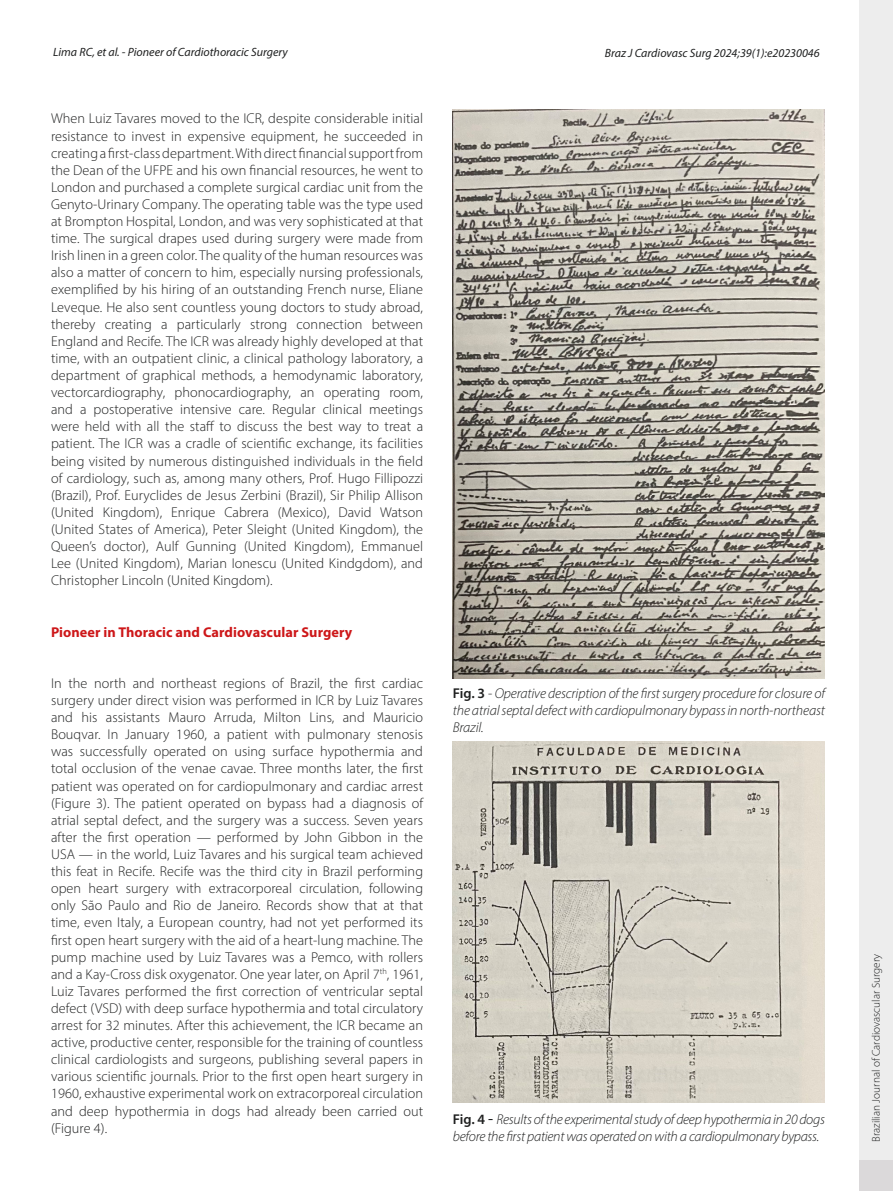
<style>
.page{position:relative;width:893px;height:1191px;background:#fff}
.page>*{position:absolute;margin:0;border:0;box-sizing:border-box;transform-origin:0 0}
.t1{font:300 14.25px/17.1px "Myriad Pro";letter-spacing:.005em;color:#1f2020;text-align:justify}
.t2{font:italic 300 14.25px/17.1px "Myriad Pro";letter-spacing:-.02em;color:#1f2020;text-align:justify}
.t3{font:700 14.25px "Myriad Pro";letter-spacing:.005em;color:#cd1719}
.t4{font:italic 12px "Myriad Pro";color:#1f2020}
.t5{font:300 11.25px "Myriad Pro";color:#1f2020}
.s1{font-weight:600;font-style:normal}
.s2{font-style:normal}
.s3{font-weight:400;font-style:normal;font-size:16.5px}
</style>
<div class="page">
<hr style="left:0;top:1161px;width:1px;height:30px;background:#dbd9da">
<div style="left:859px;top:0;width:34px;height:1189px;background:#ededed"></div>
<div style="left:859px;top:1160px;width:34px;height:31px;background:#dbd9da"></div>
<img style="left:453px;top:109px;width:372px;height:569px">
<img style="left:453px;top:741px;width:372px;height:361px">
<p class="t4" style="left:53px;top:45px;width:236px">Lima RC, et al. - Pioneer of Cardiothoracic Surgery</p>
<p class="t4" style="left:605px;top:45px;width:216px">Braz J Cardiovasc Surg 2024;39(1):e20230046</p>
<p class="t1" style="left:51px;top:110px;width:374px">When Luiz Tavares moved to the ICR, despite considerable initial resistance to invest in expensive equipment, he succeeded in creating a first-class department. With direct financial support from the Dean of the UFPE and his own financial resources, he went to London and purchased a complete surgical cardiac unit from the Genyto-Urinary Company. The operating table was the type used at Brompton Hospital, London, and was very sophisticated at that time. The surgical drapes used during surgery were made from Irish linen in a green color. The quality of the human resources was also a matter of concern to him, especially nursing professionals, exemplified by his hiring of an outstanding French nurse, Eliane Leveque. He also sent countless young doctors to study abroad, thereby creating a particularly strong connection between England and Recife. The ICR was already highly developed at that time, with an outpatient clinic, a clinical pathology laboratory, a department of graphical methods, a hemodynamic laboratory, vectorcardiography, phonocardiography, an operating room, and a postoperative intensive care. Regular clinical meetings were held with all the staff to discuss the best way to treat a patient. The ICR was a cradle of scientific exchange, its facilities being visited by numerous distinguished individuals in the field of cardiology, such as, among many others, Prof. Hugo Fillipozzi (Brazil), Prof. Euryclides de Jesus Zerbini (Brazil), Sir Philip Allison (United Kingdom), Enrique Cabrera (Mexico), David Watson (United States of America), Peter Sleight (United Kingdom), the Queen’s doctor), Aulf Gunning (United Kingdom), Emmanuel Lee (United Kingdom), Marian Ionescu (United Kindgdom), and Christopher Lincoln (United Kingdom).</p>
<p class="t3" style="left:51px;top:622px;width:303px">Pioneer in Thoracic and Cardiovascular Surgery</p>
<p class="t1" style="left:51px;top:674px;width:374px">In the north and northeast regions of Brazil, the first cardiac surgery under direct vision was performed in ICR by Luiz Tavares and his assistants Mauro Arruda, Milton Lins, and Mauricio Bouqvar. In January 1960, a patient with pulmonary stenosis was successfully operated on using surface hypothermia and total occlusion of the venae cavae. Three months later, the first patient was operated on for cardiopulmonary and cardiac arrest (Figure 3). The patient operated on bypass had a diagnosis of atrial septal defect, and the surgery was a success. Seven years after the first operation — performed by John Gibbon in the USA — in the world, Luiz Tavares and his surgical team achieved this feat in Recife. Recife was the third city in Brazil performing open heart surgery with extracorporeal circulation, following only São Paulo and Rio de Janeiro. Records show that at that time, even Italy, a European country, had not yet performed its first open heart surgery with the aid of a heart-lung machine. The pump machine used by Luiz Tavares was a Pemco, with rollers and a Kay-Cross disk oxygenator. One year later, on April 7<sup>th</sup>, 1961, Luiz Tavares performed the first correction of ventricular septal defect (VSD) with deep surface hypothermia and total circulatory arrest for 32 minutes. After this achievement, the ICR became an active, productive center, responsible for the training of countless clinical cardiologists and surgeons, publishing several papers in various scientific journals. Prior to the first open heart surgery in 1960, exhaustive experimental work on extracorporeal circulation and deep hypothermia in dogs had already been carried out (Figure 4).</p>
<p class="t2" style="left:453px;top:684px;width:374px"><span class="s1">Fig. 3</span> <span class="s2">-</span> Operative description of the first surgery procedure for closure of the atrial septal defect with cardiopulmonary bypass in north-northeast Brazil.</p>
<p class="t2" style="left:453px;top:1110px;width:374px"><span class="s1">Fig. 4</span> <span class="s3">-</span> Results of the experimental study of deep hypothermia in 20 dogs before the first patient was operated on with a cardiopulmonary bypass.</p>
<p class="t5" style="left:869px;top:1142px;width:190px;rotate:-90deg">Brazilian Journal of Cardiovascular Surgery</p>
</div>
